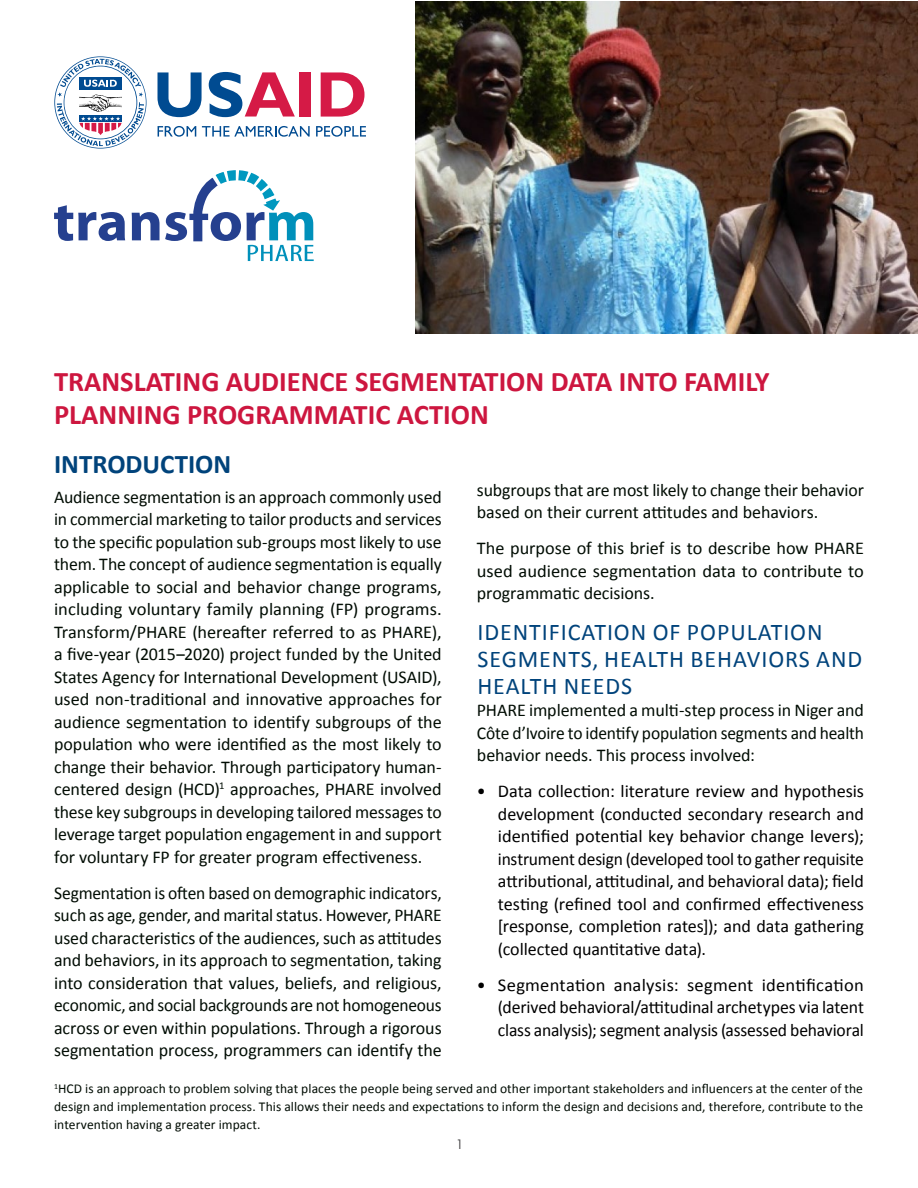
<style>
.page{position:relative;width:918px;height:1188px;background:#fff}
.page>*{position:absolute;margin:0;border:0;box-sizing:border-box;transform-origin:0 0}
.t1{font:700 28.5px/33px "Calibri";color:#cd163f}
.t2{font:700 27px "Calibri";color:#00437b}
.t3{font:24px/27px "Calibri";letter-spacing:.04em;color:#00437b}
.t4{font:18px/22.5px "Calibri";letter-spacing:-.005em;color:#010c03;text-align:justify}
.t5{font:18px/22.5px "Calibri";letter-spacing:-.005em;color:#000;text-align:justify}
.t6{font:13.5px/18px "Calibri";letter-spacing:.005em;color:#010c03;text-align:justify}
.t7{font:300 13.5px "Poppins";color:#414042}
</style>
<div class="page">
<svg style="left:54px;top:56px;width:92px;height:93px"></svg>
<svg style="left:158px;top:72px;width:44px;height:45px"></svg>
<svg style="left:209px;top:72px;width:86px;height:45px"></svg>
<div style="left:300px;top:72px;width:11px;height:45px;background:#d51a46"></div>
<svg style="left:321px;top:72px;width:44px;height:45px"></svg>
<svg style="left:158px;top:126px;width:38px;height:11px"></svg>
<svg style="left:202px;top:126px;width:108px;height:11px"></svg>
<svg style="left:316px;top:126px;width:50px;height:11px"></svg>
<svg style="left:54px;top:205px;width:71px;height:36px"></svg>
<svg style="left:132px;top:170px;width:182px;height:91px"></svg>
<img style="left:416px;top:1px;width:502px;height:333px">
<h1 class="t1" style="left:54px;top:364px;width:717px">TRANSLATING AUDIENCE SEGMENTATION DATA INTO FAMILY<br>PLANNING PROGRAMMATIC ACTION</h1>
<h2 class="t2" style="left:54px;top:448px;width:179px">INTRODUCTION</h2>
<p class="t4" style="left:54px;top:485px;width:389px">Audience segmentation is an approach commonly used in commercial marketing to tailor products and services to the specific population sub-groups most likely to use them. The concept of audience segmentation is equally applicable to social and behavior change programs, including voluntary family planning (FP) programs.<br>Transform/PHARE (hereafter referred to as PHARE), a five-year (2015‒2020) project funded by the United States Agency for International Development (USAID), used non-traditional and innovative approaches for audience segmentation to identify subgroups of the population who were identified as the most likely to change their behavior. Through participatory human&shy;centered design (HCD)<sup>1</sup> approaches, PHARE involved these key subgroups in developing tailored messages to leverage target population engagement in and support for voluntary FP for greater program effectiveness.</p>
<p class="t4" style="left:54px;top:881px;width:389px">Segmentation is often based on demographic indicators, such as age, gender, and marital status. However, PHARE used characteristics of the audiences, such as attitudes and behaviors, in its approach to segmentation, taking into consideration that values, beliefs, and religious, economic, and social backgrounds are not homogeneous across or even within populations. Through a rigorous segmentation process, programmers can identify the</p>
<p class="t4" style="left:477px;top:478px;width:389px">subgroups that are most likely to change their behavior based on their current attitudes and behaviors.</p>
<p class="t4" style="left:477px;top:536px;width:389px">The purpose of this brief is to describe how PHARE used audience segmentation data to contribute to programmatic decisions.</p>
<h3 class="t3" style="left:477px;top:618px;width:386px">IDENTIFICATION OF POPULATION<br>SEGMENTS, HEALTH BEHAVIORS AND<br>HEALTH NEEDS</h3>
<p class="t4" style="left:477px;top:698px;width:389px">PHARE implemented a multi-step process in Niger and Côte d’Ivoire to identify population segments and health behavior needs. This process involved:</p>
<p class="t5" style="left:498px;top:779px;width:368px;text-indent:-21px">• Data collection: literature review and hypothesis development (conducted secondary research and identified potential key behavior change levers); instrument design (developed tool to gather requisite attributional, attitudinal, and behavioral data); field testing (refined tool and confirmed effectiveness [response, completion rates]); and data gathering (collected quantitative data).</p>
<p class="t5" style="left:498px;top:973px;width:368px;text-indent:-21px">• Segmentation analysis: segment identification (derived behavioral/attitudinal archetypes via latent class analysis); segment analysis (assessed behavioral</p>
<p class="t6" style="left:54px;top:1079px;width:810px"><sup>1</sup>HCD is an approach to problem solving that places the people being served and other important stakeholders and influencers at the center of the design and implementation process. This allows their needs and expectations to inform the design and decisions and, therefore, contribute to the intervention having a greater impact.</p>
<p class="t7" style="left:458px;top:1136px;width:5px">1</p>
</div>
